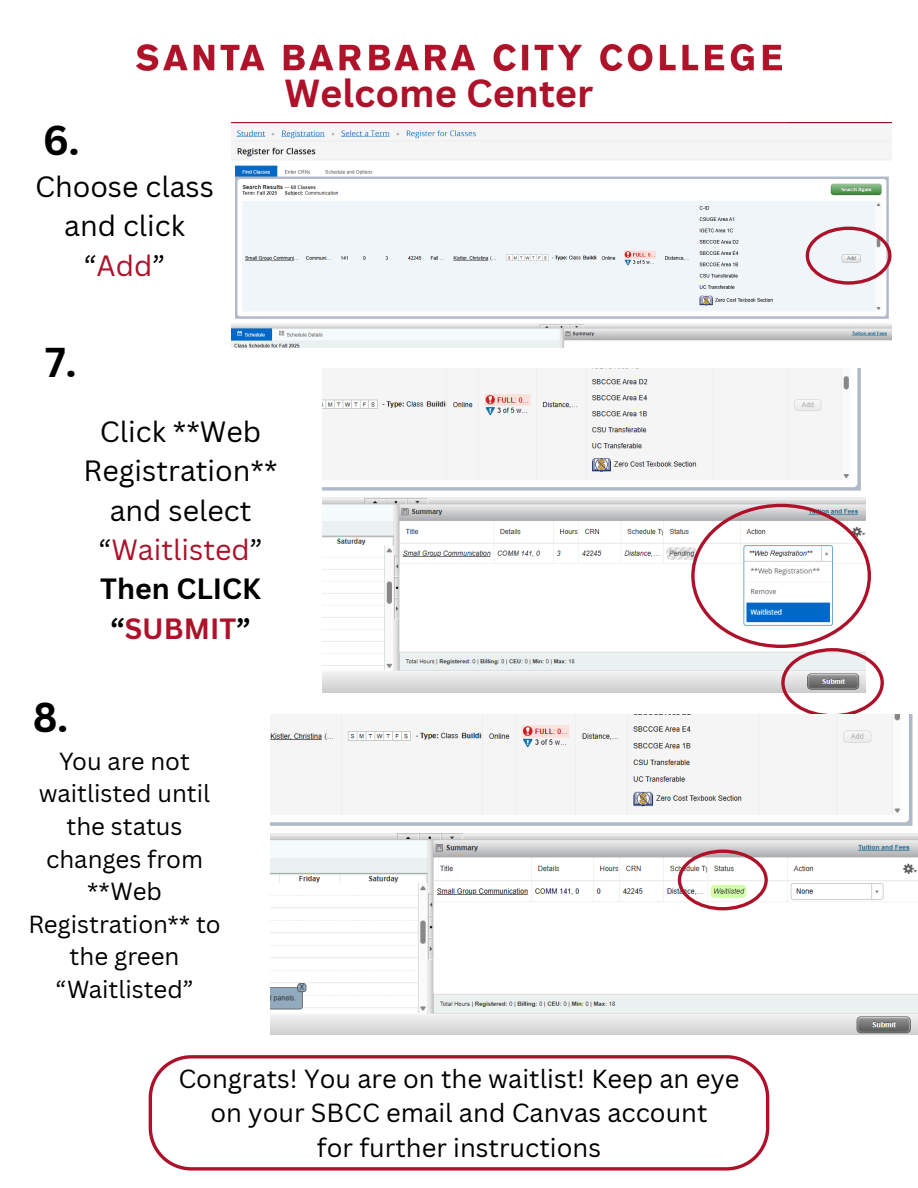
<style>
.page{position:relative;width:918px;height:1188px;background:#fff}
.page>*{position:absolute;margin:0;border:0;box-sizing:border-box;transform-origin:0 0}
.t1{font:700 40.65px "Canva Sans";color:#000}
.t2{font:700 38.1px "Canva Sans";color:#ae122a}
.t3{font:28.5px/39.3px "Canva Sans";color:#000;text-align:center}
.t4{font:25.5px/34.8px "Canva Sans";color:#000;text-align:center}
.t5{font:24px/32.7px "Canva Sans";color:#000;text-align:center}
.s1{color:#ae122a}
.s2{font-weight:700}
.s3{font-weight:700;color:#ae122a}
</style>
<div class="page">
<img style="left:137px;top:45px;width:644px;height:26px">
<img style="left:232px;top:123px;width:659px;height:225px">
<svg style="left:806px;top:227px;width:85px;height:58px"></svg>
<svg style="left:149px;top:1055px;width:620px;height:116px"></svg>
<img style="left:323px;top:369px;width:542px;height:324px">
<svg style="left:691px;top:504px;width:193px;height:211px"></svg>
<img style="left:270px;top:715px;width:648px;height:319px">
<svg style="left:678px;top:850px;width:90px;height:60px"></svg>
<h1 class="t1" style="left:42px;top:112px;width:39px">6.</h1>
<h1 class="t3" style="left:35px;top:166px;width:181px">Choose class and click “<span class="s1">Add</span>”</h1>
<p class="t2" style="left:285px;top:67px;width:310px">Welcome Center</p>
<h1 class="t1" style="left:45px;top:333px;width:33px">7.</h1>
<p class="t3" style="left:84px;top:411px;width:195px">Click **Web<br>Registration** and select “<span class="s1">Waitlisted</span>”<br><span class="s2">Then CLICK “</span><span class="s3">SUBMIT</span><span class="s2">”</span></p>
<h1 class="t1" style="left:32px;top:689px;width:38px">8.</h1>
<p class="t5" style="left:28px;top:744px;width:194px">You are not waitlisted until the status changes from **Web<br>Registration** to the green “Waitlisted”</p>
<p class="t4" style="left:178px;top:1060px;width:563px">Congrats! You are on the waitlist! Keep an eye on your SBCC email and Canvas account</p>
<p class="t4" style="left:317px;top:1130px;width:286px">for further instructions</p>
</div>
